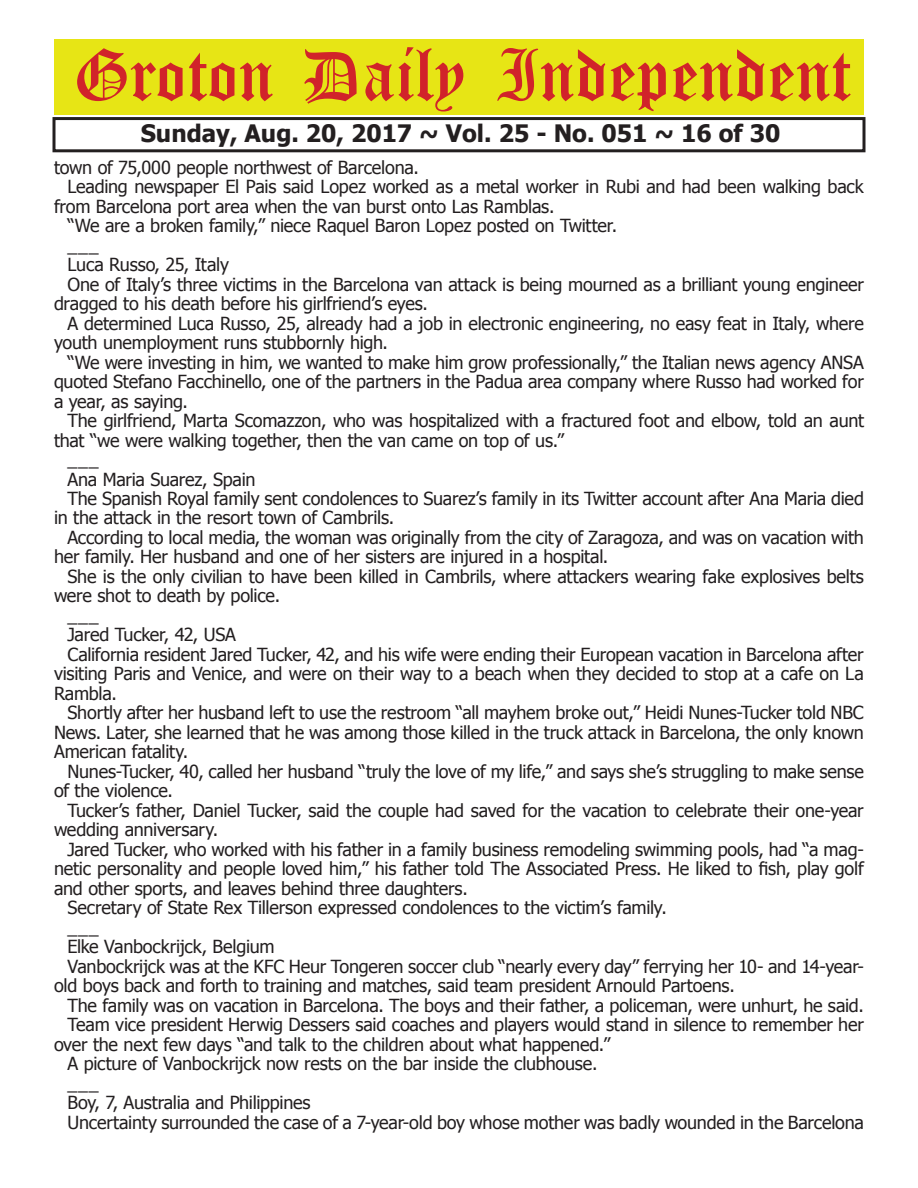
<style>
.page{position:relative;width:918px;height:1188px;background:#fff}
.page>*{position:absolute;margin:0;border:0;box-sizing:border-box;transform-origin:0 0}
.t1{font:54px "Old English Five";color:#d1232a}
.t2{font:700 24px "Tahoma";color:#231f20}
.t3{font:18px "Tahoma";letter-spacing:-.01em;color:#231f20}
</style>
<div class="page">
<div style="left:52px;top:117px;width:814px;height:35px;border:3px solid #231f20"></div>
<div style="left:54px;top:40px;width:810px;height:75px;background:#e7e515"></div>
<h1 class="t1" style="left:73px;top:50px;width:779px">Groton Daily Independent</h1>
<h2 class="t2" style="left:141px;top:116px;width:641px">Sunday, Aug. 20, 2017 ~ Vol. 25 - No. 051 ~ 16 of 30</h2>
<p class="t3" style="left:54px;top:155px;width:366px">town of 75,000 people northwest of Barcelona.</p>
<p class="t3" style="left:68px;top:174px;width:798px">Leading newspaper El Pais said Lopez worked as a metal worker in Rubi and had been walking back</p>
<p class="t3" style="left:54px;top:194px;width:502px">from Barcelona port area when the van burst onto Las Ramblas.</p>
<p class="t3" style="left:68px;top:213px;width:551px">“We are a broken family,” niece Raquel Baron Lopez posted on Twitter.</p>
<p class="t3" style="left:68px;top:233px;width:33px">___</p>
<p class="t3" style="left:68px;top:252px;width:163px">Luca Russo, 25, Italy</p>
<p class="t3" style="left:68px;top:272px;width:798px">One of Italy’s three victims in the Barcelona van attack is being mourned as a brilliant young engineer</p>
<p class="t3" style="left:54px;top:291px;width:376px">dragged to his death before his girlfriend’s eyes.</p>
<p class="t3" style="left:68px;top:311px;width:798px">A determined Luca Russo, 25, already had a job in electronic engineering, no easy feat in Italy, where</p>
<p class="t3" style="left:54px;top:330px;width:336px">youth unemployment runs stubbornly high.</p>
<p class="t3" style="left:68px;top:350px;width:798px">“We were investing in him, we wanted to make him grow professionally,” the Italian news agency ANSA</p>
<p class="t3" style="left:54px;top:369px;width:811px">quoted Stefano Facchinello, one of the partners in the Padua area company where Russo had worked for</p>
<p class="t3" style="left:54px;top:389px;width:136px">a year, as saying.</p>
<p class="t3" style="left:68px;top:408px;width:798px">The girlfriend, Marta Scomazzon, who was hospitalized with a fractured foot and elbow, told an aunt</p>
<p class="t3" style="left:54px;top:428px;width:512px">that “we were walking together, then the van came on top of us.”</p>
<p class="t3" style="left:68px;top:447px;width:33px">___</p>
<p class="t3" style="left:68px;top:467px;width:189px">Ana Maria Suarez, Spain</p>
<p class="t3" style="left:68px;top:486px;width:798px">The Spanish Royal family sent condolences to Suarez’s family in its Twitter account after Ana Maria died</p>
<p class="t3" style="left:54px;top:506px;width:342px">in the attack in the resort town of Cambrils.</p>
<p class="t3" style="left:68px;top:525px;width:798px">According to local media, the woman was originally from the city of Zaragoza, and was on vacation with</p>
<p class="t3" style="left:54px;top:545px;width:556px">her family. Her husband and one of her sisters are injured in a hospital.</p>
<p class="t3" style="left:68px;top:564px;width:798px">She is the only civilian to have been killed in Cambrils, where attackers wearing fake explosives belts</p>
<p class="t3" style="left:54px;top:584px;width:228px">were shot to death by police.</p>
<p class="t3" style="left:68px;top:603px;width:33px">___</p>
<p class="t3" style="left:68px;top:623px;width:170px">Jared Tucker, 42, USA</p>
<p class="t3" style="left:68px;top:642px;width:798px">California resident Jared Tucker, 42, and his wife were ending their European vacation in Barcelona after</p>
<p class="t3" style="left:54px;top:662px;width:811px">visiting Paris and Venice, and were on their way to a beach when they decided to stop at a cafe on La</p>
<p class="t3" style="left:54px;top:681px;width:64px">Rambla.</p>
<p class="t3" style="left:68px;top:701px;width:798px">Shortly after her husband left to use the restroom “all mayhem broke out,” Heidi Nunes-Tucker told NBC</p>
<p class="t3" style="left:54px;top:720px;width:811px">News. Later, she learned that he was among those killed in the truck attack in Barcelona, the only known</p>
<p class="t3" style="left:54px;top:740px;width:136px">American fatality.</p>
<p class="t3" style="left:68px;top:759px;width:798px">Nunes-Tucker, 40, called her husband “truly the love of my life,” and says she’s struggling to make sense</p>
<p class="t3" style="left:54px;top:779px;width:121px">of the violence.</p>
<p class="t3" style="left:68px;top:798px;width:798px">Tucker’s father, Daniel Tucker, said the couple had saved for the vacation to celebrate their one-year</p>
<p class="t3" style="left:54px;top:818px;width:166px">wedding anniversary.</p>
<p class="t3" style="left:68px;top:837px;width:798px">Jared Tucker, who worked with his father in a family business remodeling swimming pools, had “a mag-</p>
<p class="t3" style="left:54px;top:857px;width:811px">netic personality and people loved him,” his father told The Associated Press. He liked to fish, play golf</p>
<p class="t3" style="left:54px;top:876px;width:415px">and other sports, and leaves behind three daughters.</p>
<p class="t3" style="left:68px;top:896px;width:601px">Secretary of State Rex Tillerson expressed condolences to the victim’s family.</p>
<p class="t3" style="left:68px;top:915px;width:33px">___</p>
<p class="t3" style="left:68px;top:935px;width:209px">Elke Vanbockrijck, Belgium</p>
<p class="t3" style="left:68px;top:954px;width:798px">Vanbockrijck was at the KFC Heur Tongeren soccer club “nearly every day” ferrying her 10- and 14-year-</p>
<p class="t3" style="left:54px;top:974px;width:682px">old boys back and forth to training and matches, said team president Arnould Partoens.</p>
<p class="t3" style="left:68px;top:993px;width:798px">The family was on vacation in Barcelona. The boys and their father, a policeman, were unhurt, he said.</p>
<p class="t3" style="left:68px;top:1013px;width:798px">Team vice president Herwig Dessers said coaches and players would stand in silence to remember her</p>
<p class="t3" style="left:54px;top:1032px;width:558px">over the next few days “and talk to the children about what happened.”</p>
<p class="t3" style="left:68px;top:1052px;width:532px">A picture of Vanbockrijck now rests on the bar inside the clubhouse.</p>
<p class="t3" style="left:68px;top:1071px;width:33px">___</p>
<p class="t3" style="left:68px;top:1091px;width:245px">Boy, 7, Australia and Philippines</p>
<p class="t3" style="left:68px;top:1110px;width:798px">Uncertainty surrounded the case of a 7-year-old boy whose mother was badly wounded in the Barcelona</p>
</div>
